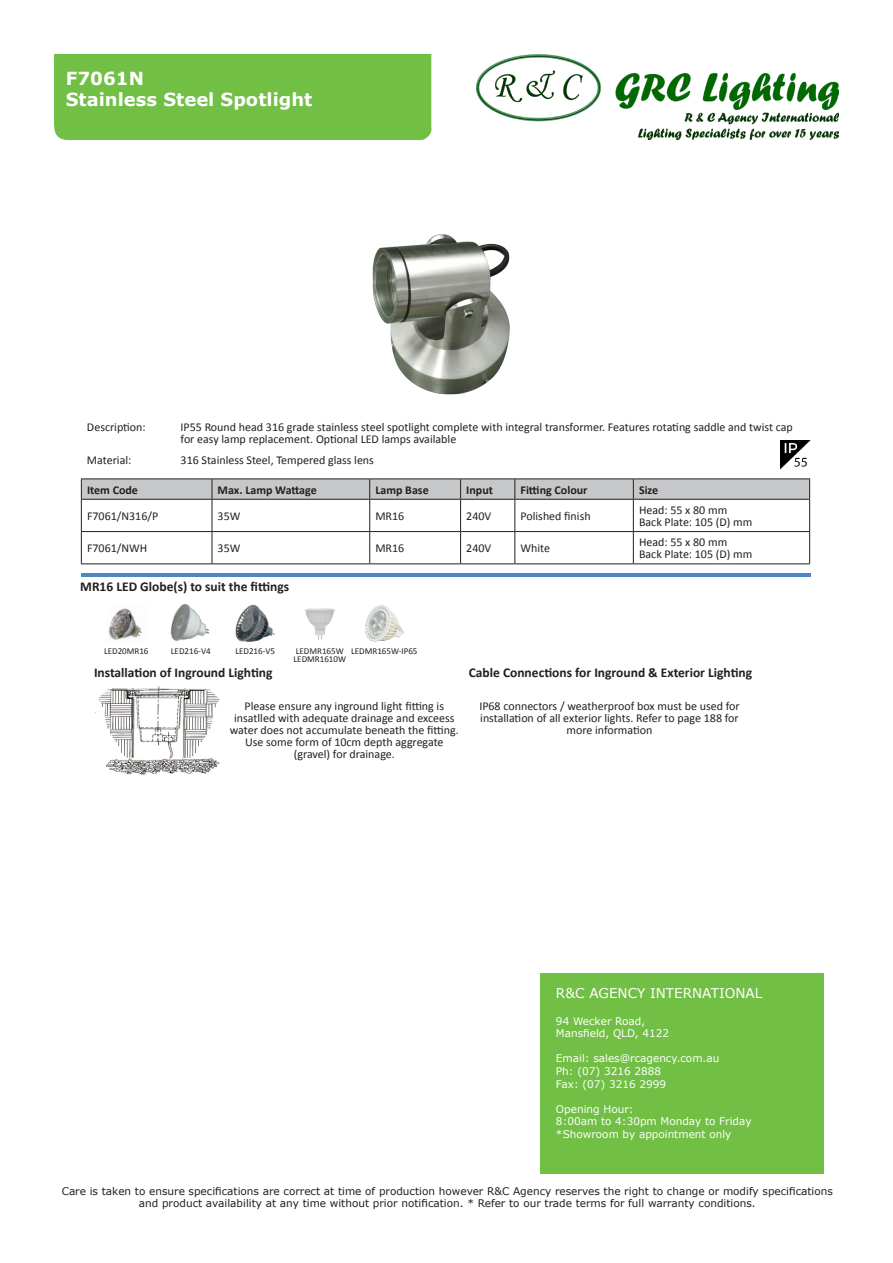
<style>
.page{position:relative;width:893px;height:1263px;background:#fff}
.page>*{position:absolute;margin:0;border:0;box-sizing:border-box;transform-origin:0 0}
.t1{font:700 18px/21.6px "Verdana";color:#fff}
.t2{font:700 13.5px "Calibri";color:#231f20}
.t3{font:13.5px "Verdana";color:#fff}
.t4{font:12px/12px "Calibri";color:#231f20}
.t5{font:700 12px "Calibri";color:#231f20}
.t6{font:10.5px/12.6px "Verdana";color:#231f20;text-align:center}
.t7{font:10.5px/12.6px "Verdana";color:#fff}
.t8{font:9px/8.2px "Calibri";color:#231f20}
</style>
<div class="page">
<div style="left:54px;top:54px;width:378px;height:87px;background:#71bf44"></div>
<img style="left:477px;top:54px;width:362px;height:85px">
<div style="left:540px;top:973px;width:283px;height:201px;background:#71bf44"></div>
<hr style="left:82px;top:573px;width:729px;height:3px;background:#4e86c6">
<img style="left:108px;top:608px;width:35px;height:32px">
<img style="left:170px;top:604px;width:40px;height:37px">
<img style="left:235px;top:604px;width:40px;height:38px">
<img style="left:304px;top:609px;width:31px;height:31px">
<img style="left:365px;top:605px;width:39px;height:36px">
<img style="left:95px;top:686px;width:125px;height:88px">
<img style="left:372px;top:234px;width:138px;height:161px">
<hr style="left:81px;top:500px;width:1px;height:31px;background:#231f20">
<hr style="left:212px;top:500px;width:1px;height:31px;background:#231f20">
<hr style="left:369px;top:500px;width:1px;height:31px;background:#231f20">
<hr style="left:460px;top:500px;width:1px;height:31px;background:#231f20">
<hr style="left:514px;top:500px;width:1px;height:31px;background:#231f20">
<hr style="left:633px;top:500px;width:1px;height:31px;background:#231f20">
<hr style="left:81px;top:531px;width:131px;height:1px;background:#231f20">
<hr style="left:81px;top:532px;width:1px;height:31px;background:#231f20">
<hr style="left:212px;top:531px;width:158px;height:1px;background:#231f20">
<hr style="left:212px;top:532px;width:1px;height:31px;background:#231f20">
<hr style="left:370px;top:531px;width:91px;height:1px;background:#231f20">
<hr style="left:369px;top:532px;width:1px;height:31px;background:#231f20">
<hr style="left:461px;top:531px;width:54px;height:1px;background:#231f20">
<hr style="left:460px;top:532px;width:1px;height:31px;background:#231f20">
<hr style="left:515px;top:531px;width:118px;height:1px;background:#231f20">
<hr style="left:514px;top:532px;width:1px;height:31px;background:#231f20">
<hr style="left:633px;top:532px;width:1px;height:31px;background:#231f20">
<hr style="left:81px;top:563px;width:131px;height:1px;background:#231f20">
<hr style="left:212px;top:563px;width:158px;height:1px;background:#231f20">
<hr style="left:370px;top:563px;width:91px;height:1px;background:#231f20">
<hr style="left:461px;top:563px;width:54px;height:1px;background:#231f20">
<hr style="left:515px;top:563px;width:118px;height:1px;background:#231f20">
<hr style="left:809px;top:500px;width:1px;height:31px;background:#231f20">
<hr style="left:809px;top:532px;width:1px;height:31px;background:#231f20">
<hr style="left:633px;top:531px;width:177px;height:1px;background:#231f20">
<hr style="left:633px;top:563px;width:177px;height:1px;background:#231f20">
<hr style="left:81px;top:478px;width:131px;height:1px;background:#231f20">
<hr style="left:81px;top:499px;width:131px;height:1px;background:#231f20">
<hr style="left:212px;top:478px;width:158px;height:1px;background:#231f20">
<hr style="left:370px;top:478px;width:91px;height:1px;background:#231f20">
<hr style="left:461px;top:478px;width:54px;height:1px;background:#231f20">
<hr style="left:212px;top:499px;width:158px;height:1px;background:#231f20">
<hr style="left:370px;top:499px;width:91px;height:1px;background:#231f20">
<hr style="left:461px;top:499px;width:54px;height:1px;background:#231f20">
<hr style="left:515px;top:478px;width:118px;height:1px;background:#231f20">
<hr style="left:515px;top:499px;width:118px;height:1px;background:#231f20">
<hr style="left:633px;top:478px;width:177px;height:1px;background:#231f20">
<svg style="left:81px;top:479px;width:729px;height:20px;background:#bfbfc0"></svg>
<hr style="left:633px;top:499px;width:177px;height:1px;background:#231f20">
<img style="left:781px;top:440px;width:29px;height:29px">
<h1 class="t1" style="left:66px;top:67px;width:248px">F7061N<br>Stainless Steel Spotlight</h1>
<p class="t4" style="left:87px;top:420px;width:60px">Description:</p>
<p class="t4" style="left:181px;top:420px;width:614px">IP55 Round head 316 grade stainless steel spotlight complete with integral transformer. Features rotating saddle and twist cap for easy lamp replacement. Optional LED lamps available</p>
<p class="t4" style="left:87px;top:453px;width:46px">Material:</p>
<p class="t4" style="left:181px;top:453px;width:195px">316 Stainless Steel, Tempered glass lens</p>
<p class="t5" style="left:87px;top:481px;width:53px">Item Code</p>
<p class="t5" style="left:218px;top:481px;width:101px">Max. Lamp Wattage</p>
<p class="t5" style="left:375px;top:481px;width:55px">Lamp Base</p>
<p class="t5" style="left:466px;top:481px;width:28px">Input</p>
<p class="t5" style="left:520px;top:481px;width:68px">Fitting Colour</p>
<p class="t5" style="left:639px;top:481px;width:21px">Size</p>
<p class="t4" style="left:87px;top:510px;width:73px">F7061/N316/P</p>
<p class="t4" style="left:218px;top:510px;width:24px">35W</p>
<p class="t4" style="left:375px;top:510px;width:30px">MR16</p>
<p class="t4" style="left:466px;top:510px;width:27px">240V</p>
<p class="t4" style="left:520px;top:510px;width:72px">Polished finish</p>
<p class="t4" style="left:639px;top:504px;width:115px">Head: 55 x 80 mm<br>Back Plate: 105 (D) mm</p>
<p class="t4" style="left:87px;top:542px;width:62px">F7061/NWH</p>
<p class="t4" style="left:218px;top:542px;width:24px">35W</p>
<p class="t4" style="left:375px;top:542px;width:30px">MR16</p>
<p class="t4" style="left:466px;top:542px;width:27px">240V</p>
<p class="t4" style="left:520px;top:542px;width:31px">White</p>
<p class="t4" style="left:639px;top:536px;width:115px">Head: 55 x 80 mm<br>Back Plate: 105 (D) mm</p>
<p class="t2" style="left:80px;top:577px;width:210px">MR16 LED Globe(s) to suit the fittings</p>
<p class="t8" style="left:104px;top:647px;width:46px">LED20MR16</p>
<p class="t8" style="left:171px;top:647px;width:41px">LED216-V4</p>
<p class="t8" style="left:235px;top:647px;width:41px">LED216-V5</p>
<p class="t8" style="left:293px;top:647px;width:54px">LEDMR165W<br>LEDMR1610W</p>
<p class="t8" style="left:351px;top:647px;width:68px">LEDMR165W-IP65</p>
<p class="t2" style="left:94px;top:663px;width:180px">Installation of Inground Lighting</p>
<p class="t4" style="left:230px;top:700px;width:231px;text-align:center">Please ensure any inground light fitting is insatlled with adequate drainage and exceess water does not accumulate beneath the fitting.<br>Use some form of 10cm depth aggregate (gravel) for drainage.</p>
<p class="t4" style="left:479px;top:700px;width:262px;text-align:center">IP68 connectors / weatherproof box must be used for installation of all exterior lights. Refer to page 188 for more information</p>
<p class="t2" style="left:469px;top:663px;width:285px">Cable Connections for Inground &amp; Exterior Lighting</p>
<p class="t3" style="left:556px;top:983px;width:208px">R&amp;C AGENCY INTERNATIONAL</p>
<p class="t7" style="left:556px;top:1014px;width:115px">94 Wecker Road,<br>Mansfield, QLD, 4122</p>
<p class="t7" style="left:556px;top:1052px;width:165px">Email: sales@rcagency.com.au<br>Ph: (07) 3216 2888<br>Fax: (07) 3216 2999</p>
<p class="t7" style="left:556px;top:1102px;width:197px">Opening Hour:<br>8:00am to 4:30pm Monday to Friday *Showroom by appointment only</p>
<p class="t6" style="left:62px;top:1184px;width:773px">Care is taken to ensure specifications are correct at time of production however R&amp;C Agency reserves the right to change or modify specifications and product availability at any time without prior notification. * Refer to our trade terms for full warranty conditions.</p>
</div>
